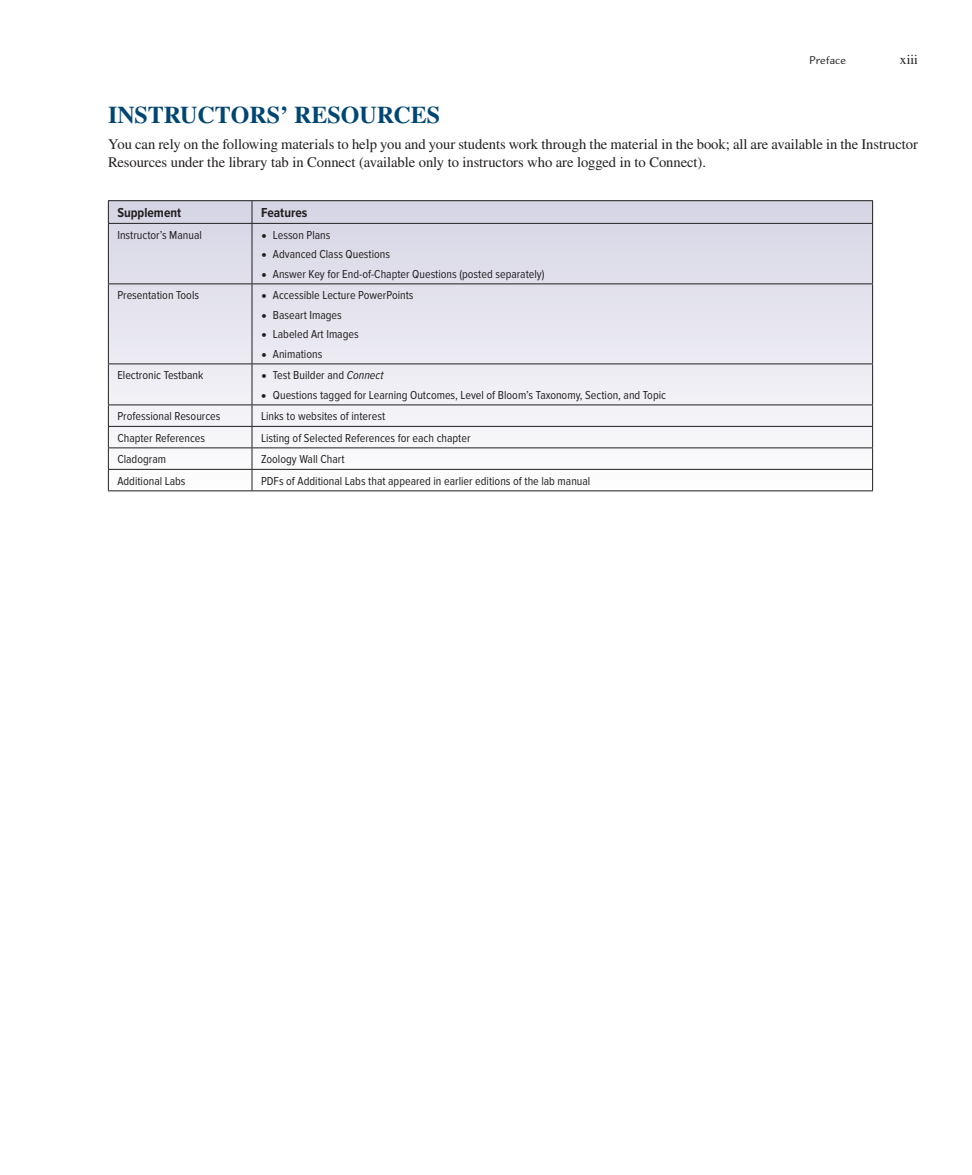
<style>
.page{position:relative;width:972px;height:1175px;background:#fff}
.page>*{position:absolute;margin:0;border:0;box-sizing:border-box;transform-origin:0 0}
.fpr_ha{font:700 24px "STIX Math Jax Main";color:#004673}
.fpr_tx_first{font:14.7px/17.2px "STIX Math Jax Main";letter-spacing:-.005em;color:#231f20}
.bch_tbcn{font:700 13.5px "Proxima Nova Cond";color:#231f20}
.rh{font:13.5px "STIX Math Jax Main";color:#231f20}
.bch_tbtx{font:12px "Proxima Nova Cond";color:#231f20}
.fpr_lb{font:12px "Proxima Nova Cond";color:#231f20}
.rh-2{font:12px "Arum Sans";color:#231f20}
.s1{font-family:"STIX Math Jax Main";font-weight:700}
.s2{font-style:italic}
</style>
<div class="page">
<svg style="left:108px;top:201px;width:765px;height:291px"></svg>
<hr style="left:108px;top:200px;width:144px;height:1px;background:#231f20">
<svg style="left:108px;top:201px;width:1px;height:22px"></svg>
<hr style="left:252px;top:200px;width:621px;height:1px;background:#231f20">
<svg style="left:252px;top:201px;width:1px;height:22px"></svg>
<svg style="left:872px;top:201px;width:1px;height:22px"></svg>
<hr style="left:108px;top:223px;width:144px;height:1px;background:#231f20">
<hr style="left:108px;top:224px;width:1px;height:59px;background:#231f20">
<hr style="left:252px;top:223px;width:621px;height:1px;background:#231f20">
<hr style="left:252px;top:224px;width:1px;height:59px;background:#231f20">
<hr style="left:872px;top:224px;width:1px;height:59px;background:#231f20">
<hr style="left:108px;top:283px;width:144px;height:1px;background:#231f20">
<hr style="left:108px;top:284px;width:1px;height:79px;background:#231f20">
<hr style="left:252px;top:283px;width:621px;height:1px;background:#231f20">
<hr style="left:252px;top:284px;width:1px;height:79px;background:#231f20">
<hr style="left:872px;top:284px;width:1px;height:79px;background:#231f20">
<hr style="left:108px;top:363px;width:144px;height:1px;background:#231f20">
<hr style="left:108px;top:364px;width:1px;height:40px;background:#231f20">
<hr style="left:252px;top:363px;width:621px;height:1px;background:#231f20">
<hr style="left:252px;top:364px;width:1px;height:40px;background:#231f20">
<hr style="left:872px;top:364px;width:1px;height:40px;background:#231f20">
<hr style="left:108px;top:404px;width:144px;height:1px;background:#231f20">
<hr style="left:252px;top:404px;width:621px;height:1px;background:#231f20">
<hr style="left:108px;top:426px;width:144px;height:1px;background:#231f20">
<hr style="left:252px;top:426px;width:621px;height:1px;background:#231f20">
<hr style="left:108px;top:447px;width:144px;height:1px;background:#231f20">
<hr style="left:252px;top:447px;width:621px;height:1px;background:#231f20">
<hr style="left:108px;top:469px;width:144px;height:1px;background:#231f20">
<svg style="left:108px;top:405px;width:1px;height:85px"></svg>
<hr style="left:252px;top:469px;width:621px;height:1px;background:#231f20">
<svg style="left:252px;top:405px;width:1px;height:85px"></svg>
<svg style="left:872px;top:405px;width:1px;height:85px"></svg>
<hr style="left:108px;top:490px;width:144px;height:1px;background:#231f20">
<hr style="left:252px;top:490px;width:621px;height:1px;background:#231f20">
<p class="rh-2" style="left:809px;top:53px;width:38px">Preface</p>
<p class="rh" style="left:900px;top:51px;width:20px">xiii</p>
<p class="fpr_ha" style="left:108px;top:100px;width:334px">INSTRUCTORS’ RESOURCES</p>
<p class="fpr_tx_first" style="left:108px;top:137px;width:811px">You can rely on the following materials to help you and your students work through the material in the book; all are available in the Instructor<br>Resources under the library tab in Connect (available only to instructors who are logged in to Connect).</p>
<p class="bch_tbcn" style="left:117px;top:205px;width:65px">Supplement</p>
<p class="bch_tbcn" style="left:261px;top:205px;width:48px">Features</p>
<p class="bch_tbtx" style="left:117px;top:228px;width:86px">Instructor’s Manual</p>
<p class="fpr_lb" style="left:261px;top:228px;width:71px"><span class="s1">∙</span> Lesson Plans</p>
<p class="fpr_lb" style="left:261px;top:248px;width:131px"><span class="s1">∙</span> Advanced Class Questions</p>
<p class="fpr_lb" style="left:261px;top:267px;width:285px"><span class="s1">∙</span> Answer Key for End-of-Chapter Questions (posted separately)</p>
<p class="bch_tbtx" style="left:117px;top:289px;width:83px">Presentation Tools</p>
<p class="fpr_lb" style="left:261px;top:289px;width:154px"><span class="s1">∙</span> Accessible Lecture PowerPoints</p>
<p class="fpr_lb" style="left:261px;top:308px;width:82px"><span class="s1">∙</span> Baseart Images</p>
<p class="fpr_lb" style="left:261px;top:328px;width:99px"><span class="s1">∙</span> Labeled Art Images</p>
<p class="fpr_lb" style="left:261px;top:347px;width:63px"><span class="s1">∙</span> Animations</p>
<p class="bch_tbtx" style="left:117px;top:369px;width:88px">Electronic Testbank</p>
<p class="fpr_lb" style="left:261px;top:369px;width:124px"><span class="s1">∙</span> Test Builder and <span class="s2">Connect</span></p>
<p class="fpr_lb" style="left:261px;top:388px;width:407px"><span class="s1">∙</span> Questions tagged for Learning Outcomes, Level of Bloom’s Taxonomy, Section, and Topic</p>
<p class="bch_tbtx" style="left:117px;top:410px;width:105px">Professional Resources</p>
<p class="bch_tbtx" style="left:261px;top:410px;width:126px">Links to websites of interest</p>
<p class="bch_tbtx" style="left:117px;top:431px;width:89px">Chapter References</p>
<p class="bch_tbtx" style="left:261px;top:431px;width:211px">Listing of Selected References for each chapter</p>
<p class="bch_tbtx" style="left:117px;top:453px;width:50px">Cladogram</p>
<p class="bch_tbtx" style="left:261px;top:453px;width:85px">Zoology Wall Chart</p>
<p class="bch_tbtx" style="left:117px;top:474px;width:70px">Additional Labs</p>
<p class="bch_tbtx" style="left:261px;top:474px;width:331px">PDFs of Additional Labs that appeared in earlier editions of the lab manual</p>
</div>
